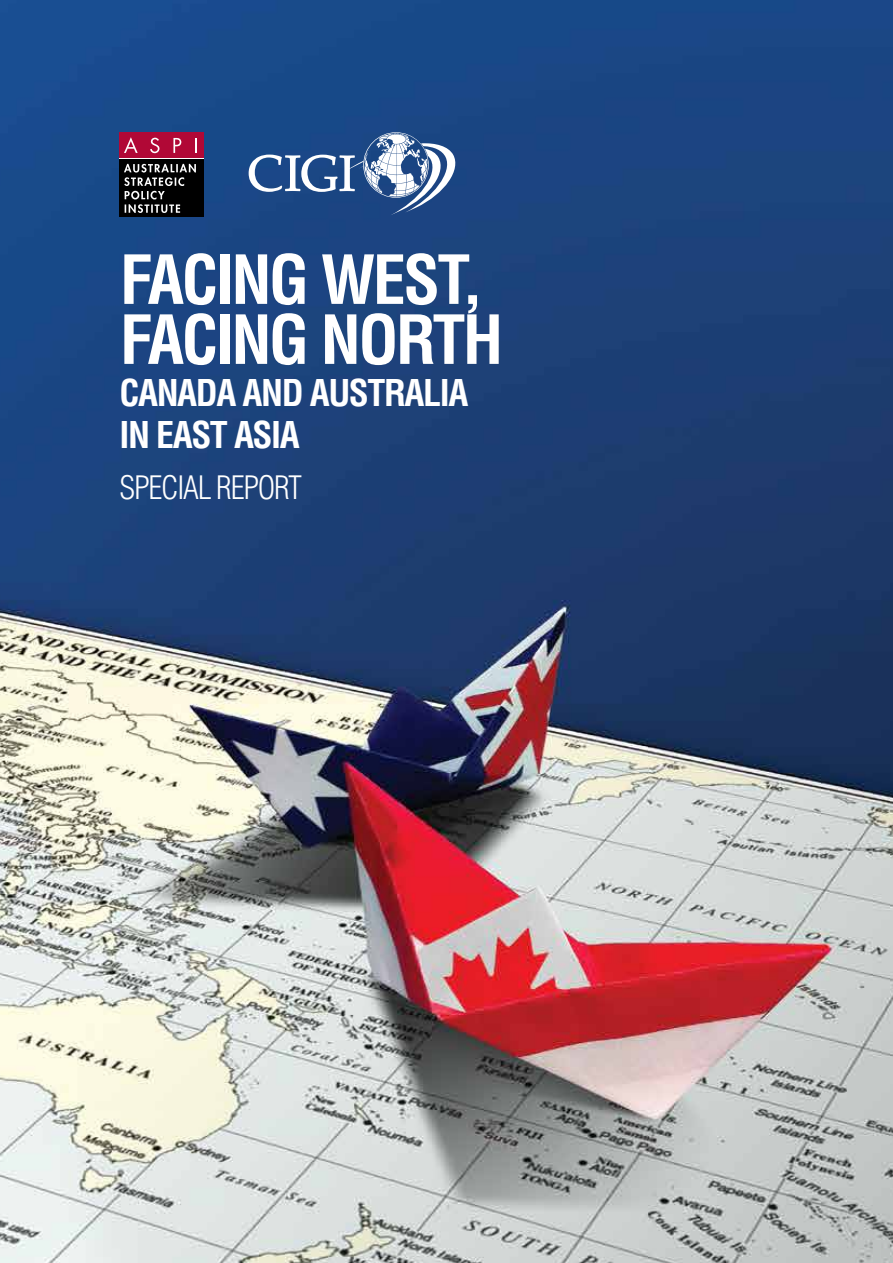
<style>
.page{position:relative;width:893px;height:1263px;background:#fff}
.page>*{position:absolute;margin:0;border:0;box-sizing:border-box;transform-origin:0 0}
.t1{font:700 condensed 66px/60px "Helvetica LT Std";letter-spacing:-.04em;color:#fff}
.t2{font:700 condensed 36px/42px "Helvetica LT Std";letter-spacing:-.04em;color:#fff}
.t3{font:300 condensed 31.5px "Helvetica LT Std";letter-spacing:-.04em;color:#fff}
</style>
<div class="page">
<img style="left:0;top:0;width:893px;height:1263px">
<hr style="left:120px;top:157px;width:84px;height:3px;background:#fff">
<div style="left:120px;top:160px;width:84px;height:57px;background:#000"></div>
<div style="left:120px;top:132px;width:84px;height:26px;background:#b10836"></div>
<svg style="left:124px;top:137px;width:14px;height:16px"></svg>
<svg style="left:150px;top:138px;width:9px;height:15px"></svg>
<svg style="left:173px;top:138px;width:8px;height:15px"></svg>
<svg style="left:195px;top:138px;width:2px;height:15px"></svg>
<svg style="left:124px;top:164px;width:72px;height:49px"></svg>
<svg style="left:249px;top:132px;width:212px;height:83px"></svg>
<h1 class="t1" style="left:120px;top:249px;width:385px">FACING WEST,<br>FACING NORTH</h1>
<p class="t2" style="left:120px;top:372px;width:350px">CANADA AND AUSTRALIA<br>IN EAST ASIA</p>
<p class="t3" style="left:120px;top:468px;width:184px">SPECIAL REPORT</p>
</div>
